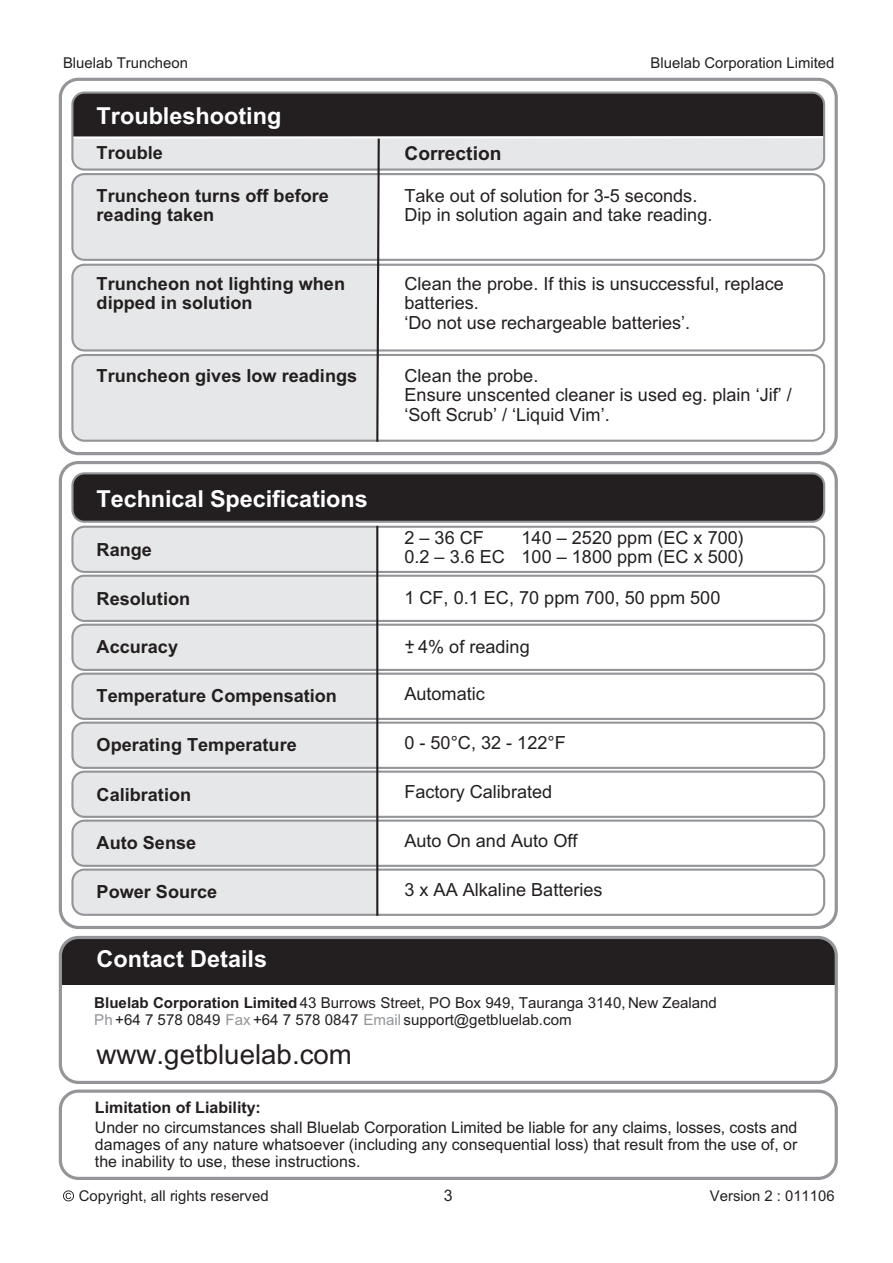
<style>
.page{position:relative;width:893px;height:1263px;background:#fff}
.page>*{position:absolute;margin:0;border:0;box-sizing:border-box;transform-origin:0 0}
.t1{font:27.75px "Arial";color:#231f20}
.t2{font:700 23.4px "Arial";color:#fff}
.t3{font:700 19.2px "Arial";color:#231f20}
.t4{font:18.15px/19.2px "Arial";color:#231f20}
.t5{font:700 18.15px/19.2px "Arial";color:#231f20}
.t6{font:15.9px/17.1px "Arial";color:#231f20;text-align:justify}
.t7{font:700 15.9px "Arial";color:#231f20}
.t8{font:15.15px/16.2px "Arial";color:#231f20}
.t9{font:14.85px "Arial";color:#231f20}
.s1{font-weight:700}
.s2{color:#939598}
</style>
<div class="page">
<div style="left:59px;top:461px;width:779px;height:468px;border:3px solid #939598;border-radius:18px"></div>
<div style="left:72px;top:527px;width:305px;height:45px;background:#e6e7e8"></div>
<div style="left:71px;top:526px;width:754px;height:47px;border:2px solid #939598;border-radius:12px"></div>
<div style="left:72px;top:576px;width:305px;height:45px;background:#e6e7e8"></div>
<div style="left:71px;top:575px;width:754px;height:47px;border:2px solid #939598;border-radius:12px"></div>
<div style="left:72px;top:625px;width:305px;height:45px;background:#e6e7e8"></div>
<div style="left:71px;top:624px;width:754px;height:47px;border:2px solid #939598;border-radius:12px"></div>
<div style="left:72px;top:674px;width:305px;height:45px;background:#e6e7e8"></div>
<div style="left:71px;top:673px;width:754px;height:47px;border:2px solid #939598;border-radius:12px"></div>
<div style="left:72px;top:723px;width:305px;height:45px;background:#e6e7e8"></div>
<div style="left:71px;top:722px;width:754px;height:47px;border:2px solid #939598;border-radius:12px"></div>
<div style="left:72px;top:772px;width:305px;height:45px;background:#e6e7e8"></div>
<div style="left:71px;top:771px;width:754px;height:47px;border:2px solid #939598;border-radius:12px"></div>
<div style="left:72px;top:821px;width:305px;height:45px;background:#e6e7e8"></div>
<div style="left:71px;top:820px;width:754px;height:47px;border:2px solid #939598;border-radius:12px"></div>
<div style="left:72px;top:870px;width:305px;height:45px;background:#e6e7e8"></div>
<div style="left:71px;top:869px;width:754px;height:47px;border:2px solid #939598;border-radius:12px"></div>
<div style="left:71px;top:472px;width:754px;height:51px;background:#231f20;border:2px solid #939598;border-radius:12px"></div>
<hr style="left:376px;top:526px;width:2px;height:390px;background:#231f20">
<svg style="left:63px;top:1190px;width:11px;height:11px"></svg>
<svg style="left:58px;top:935px;width:780px;height:245px"></svg>
<div style="left:59px;top:78px;width:779px;height:377px;border:3px solid #939598;border-radius:18px"></div>
<div style="left:72px;top:93px;width:752px;height:45px;background:#231f20"></div>
<div style="left:72px;top:138px;width:752px;height:32px;background:#e6e7e8"></div>
<hr style="left:73px;top:136px;width:751px;height:3px;background:#fff">
<div style="left:71px;top:92px;width:754px;height:79px;border:2px solid #939598;border-radius:12px"></div>
<div style="left:72px;top:174px;width:305px;height:86px;background:#e6e7e8"></div>
<div style="left:71px;top:173px;width:754px;height:88px;border:2px solid #939598;border-radius:12px"></div>
<div style="left:72px;top:265px;width:305px;height:85px;background:#e6e7e8"></div>
<div style="left:71px;top:264px;width:754px;height:88px;border:2px solid #939598;border-radius:12px"></div>
<div style="left:72px;top:355px;width:305px;height:86px;background:#e6e7e8"></div>
<div style="left:71px;top:354px;width:754px;height:88px;border:2px solid #939598;border-radius:12px"></div>
<svg style="left:375px;top:136px;width:6px;height:306px"></svg>
<p class="t9" style="left:63px;top:57px;width:127px">Bluelab Truncheon</p>
<p class="t9" style="left:651px;top:57px;width:185px">Bluelab Corporation Limited</p>
<p class="t2" style="left:97px;top:107px;width:186px">Troubleshooting</p>
<p class="t5" style="left:97px;top:145px;width:68px">Trouble</p>
<p class="t5" style="left:97px;top:187px;width:234px">Truncheon turns off before reading taken</p>
<p class="t3" style="left:404px;top:146px;width:98px">Correction</p>
<p class="t4" style="left:404px;top:187px;width:309px">Take out of solution for 3-5 seconds.<br>Dip in solution again and take reading.</p>
<p class="t5" style="left:97px;top:276px;width:250px">Truncheon not lighting when dipped in solution</p>
<p class="t4" style="left:404px;top:276px;width:381px">Clean the probe. If this is unsuccessful, replace batteries.<br>‘Do not use rechargeable batteries’.</p>
<p class="t5" style="left:97px;top:368px;width:262px">Truncheon gives low readings</p>
<p class="t4" style="left:404px;top:368px;width:389px">Clean the probe.<br>Ensure unscented cleaner is used eg. plain ‘Jif’ / ‘Soft Scrub’ / ‘Liquid Vim’.</p>
<p class="t2" style="left:97px;top:490px;width:273px">Technical Specifications</p>
<p class="t5" style="left:97px;top:542px;width:57px">Range</p>
<p class="t5" style="left:97px;top:591px;width:95px">Resolution</p>
<p class="t5" style="left:97px;top:639px;width:83px">Accuracy</p>
<p class="t5" style="left:97px;top:688px;width:242px">Temperature Compensation</p>
<p class="t5" style="left:97px;top:737px;width:202px">Operating Temperature</p>
<p class="t5" style="left:97px;top:786px;width:96px">Calibration</p>
<p class="t5" style="left:97px;top:835px;width:101px">Auto Sense</p>
<p class="t5" style="left:97px;top:884px;width:122px">Power Source</p>
<p class="t2" style="left:97px;top:950px;width:172px">Contact Details</p>
<p class="t4" style="left:404px;top:530px;width:341px;text-align:right">140 – 2520 ppm (EC x 700)<br>0.2 – 3.6 EC 100 – 1800 ppm (EC x 500)</p>
<p class="t4" style="left:404px;top:590px;width:317px">1 CF, 0.1 EC, 70 ppm 700, 50 ppm 500</p>
<p class="t4" style="left:404px;top:639px;width:127px">+- 4% of reading</p>
<p class="t4" style="left:404px;top:686px;width:82px">Automatic</p>
<p class="t4" style="left:404px;top:735px;width:163px">0 - 50°C, 32 - 122°F</p>
<p class="t4" style="left:404px;top:784px;width:149px">Factory Calibrated</p>
<p class="t4" style="left:404px;top:833px;width:175px">Auto On and Auto Off</p>
<p class="t4" style="left:404px;top:881px;width:200px">3 x AA Alkaline Batteries</p>
<p class="t4" style="left:404px;top:530px;width:81px">2 – 36 CF</p>
<p class="t8" style="left:94px;top:997px;width:624px"><span class="s1">Bluelab Corporation Limited</span> 43 Burrows Street, PO Box 949, Tauranga 3140, New Zealand<br><span class="s2">Ph</span> +64 7 578 0849 <span class="s2">Fax</span> +64 7 578 0847 <span class="s2">Email</span> support@getbluelab.com</p>
<h1 class="t1" style="left:97px;top:1044px;width:257px">www.getbluelab.com</h1>
<p class="t7" style="left:95px;top:1101px;width:167px">Limitation of Liability:</p>
<p class="t6" style="left:95px;top:1120px;width:704px">Under no circumstances shall Bluelab Corporation Limited be liable for any claims, losses, costs and damages of any nature whatsoever (including any consequential loss) that result from the use of, or the inability to use, these instructions.</p>
<p class="t9" style="left:79px;top:1191px;width:191px">Copyright, all rights reserved</p>
<p class="t6" style="left:444px;top:1189px;width:10px">3</p>
<p class="t9" style="left:710px;top:1191px;width:126px">Version 2 : 011106</p>
</div>
